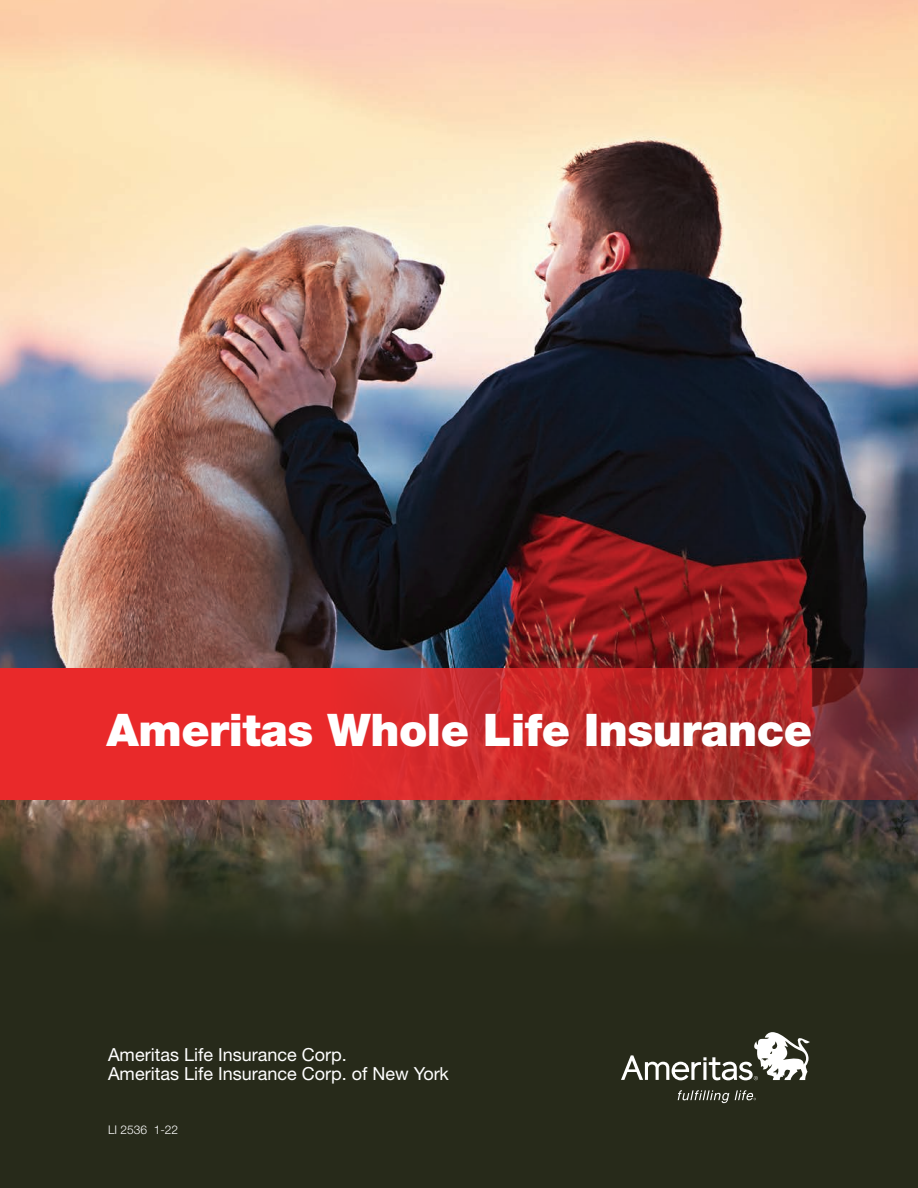
<style>
.page{position:relative;width:918px;height:1188px;background:#fff}
.page>*{position:absolute;margin:0;border:0;box-sizing:border-box;transform-origin:0 0}
.doc_title{font:900 45px "Helvetica Neue LT Std";letter-spacing:-.01em;color:#fff}
.Body_copy_10{font:18px "Helvetica Neue LT Std";color:#fff}
.blk_disclosure{font:300 12px "Helvetica Neue LT Std";color:#fff}
</style>
<div class="page">
<img style="left:0;top:0;width:918px;height:850px">
<svg style="left:0;top:850px;width:918px;height:338px;background:#2b2e1e"></svg>
<svg style="left:0;top:668px;width:918px;height:132px;background:#c72a2b"></svg>
<svg style="left:678px;top:1090px;width:78px;height:13px"></svg>
<svg style="left:621px;top:1032px;width:189px;height:48px"></svg>
<p class="doc_title" style="left:106px;top:703px;width:707px">Ameritas Whole Life Insurance</p>
<p class="Body_copy_10" style="left:108px;top:1043px;width:240px">Ameritas Life Insurance Corp.</p>
<p class="Body_copy_10" style="left:108px;top:1063px;width:343px">Ameritas Life Insurance Corp. of New York</p>
<p class="blk_disclosure" style="left:108px;top:1122px;width:72px">LI 2536 1-22</p>
</div>
